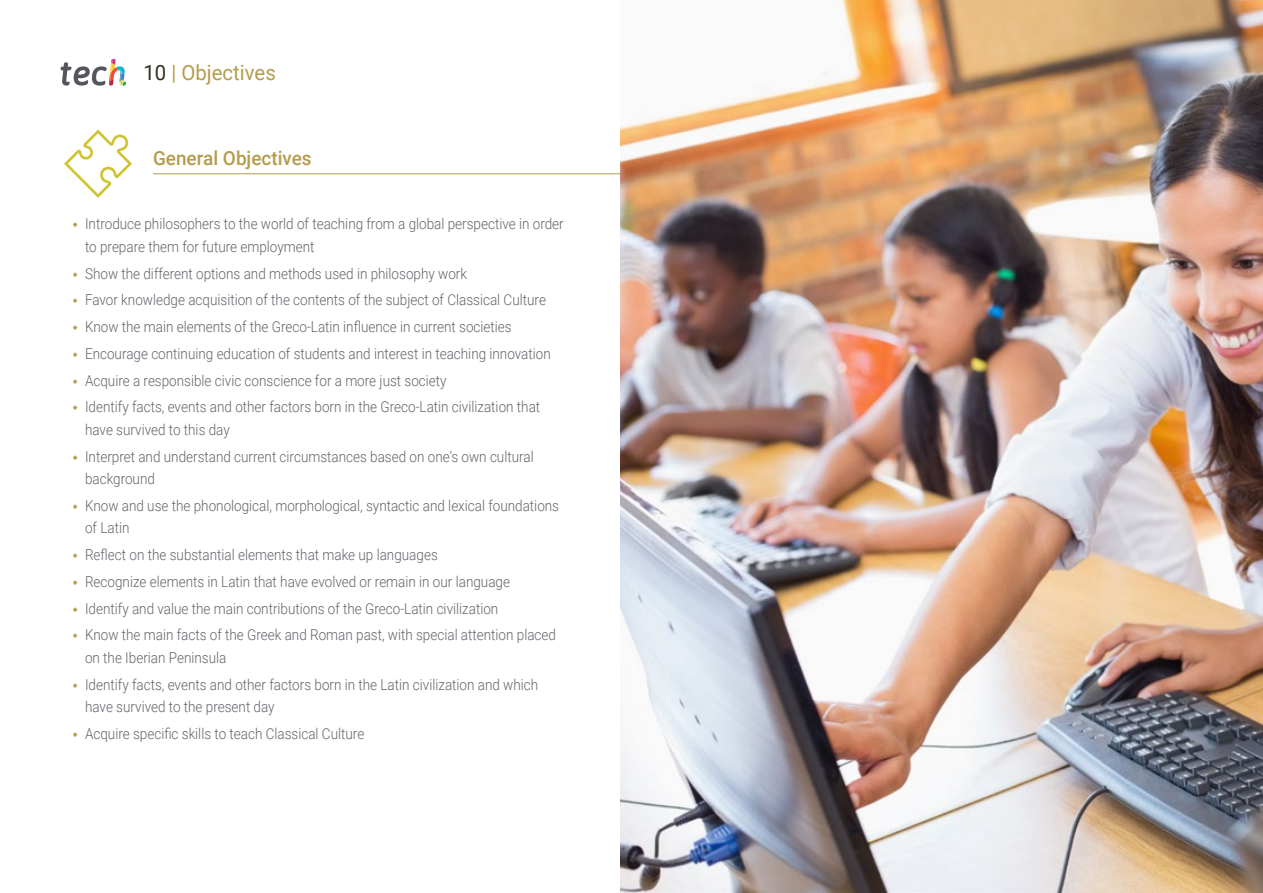
<style>
.page{position:relative;width:1263px;height:893px;background:#fff}
.page>*{position:absolute;margin:0;border:0;box-sizing:border-box;transform-origin:0 0}
.t1{font:21px "Roboto";color:#b49c4b}
.t2{font:500 19.5px "Roboto";color:#b49c4b}
.t3{font:300 15px/26.7px "Roboto";color:#61646a;scale:.9 1}
.s1{color:#312e20}
</style>
<div class="page">
<hr style="left:153px;top:173px;width:468px;height:1px;background:#b49c4b">
<svg style="left:64px;top:130px;width:68px;height:68px"></svg>
<svg style="left:61px;top:59px;width:65px;height:27px"></svg>
<img style="left:621px;top:0;width:642px;height:893px">
<h1 class="t1" style="left:144px;top:57px;width:134px"><span class="s1">10</span> | Objectives</h1>
<h2 class="t2" style="left:153px;top:144px;width:160px">General Objectives</h2>
<p class="t3" style="left:85px;top:212px;width:533px;line-height:22.5px">Introduce philosophers to the world of teaching from a global perspective in order to prepare them for future employment</p>
<p class="t3" style="left:85px;top:259px;width:519px">Show the different options and methods used in philosophy work<br>Favor knowledge acquisition of the contents of the subject of Classical Culture Know the main elements of the Greco-Latin influence in current societies Encourage continuing education of students and interest in teaching innovation Acquire a responsible civic conscience for a more just society<br>Identify facts, events and other factors born in the Greco-Latin civilization that</p>
<p class="t3" style="left:85px;top:416px;width:500px">have survived to this day<br>Interpret and understand current circumstances based on one's own cultural</p>
<p class="t3" style="left:85px;top:465px;width:528px">background<br>Know and use the phonological, morphological, syntactic and lexical foundations</p>
<p class="t3" style="left:85px;top:514px;width:525px">of Latin<br>Reflect on the substantial elements that make up languages<br>Recognize elements in Latin that have evolved or remain in our language Identify and value the main contributions of the Greco-Latin civilization<br>Know the main facts of the Greek and Roman past, with special attention placed</p>
<p class="t3" style="left:85px;top:644px;width:505px">on the Iberian Peninsula<br>Identify facts, events and other factors born in the Latin civilization and which</p>
<p class="t3" style="left:85px;top:693px;width:312px">have survived to the present day<br>Acquire specific skills to teach Classical Culture</p>
</div>
